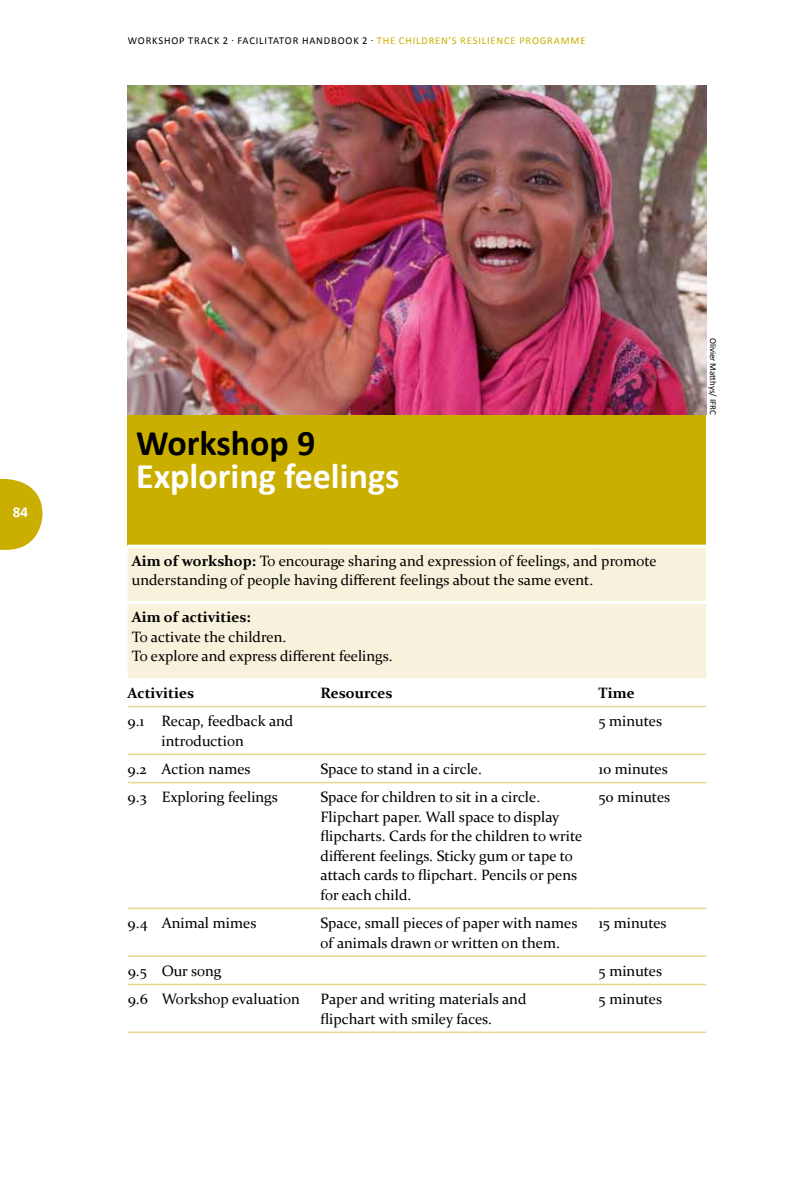
<style>
.page{position:relative;width:787px;height:1191px;background:#fff}
.page>*{position:absolute;margin:0;border:0;box-sizing:border-box;transform-origin:0 0}
.t1{font:700 36px "Calibri";color:#fff}
.t2{font:700 36px "Calibri";color:#000}
.t3{font:15px/19.5px "Constantia";color:#000}
.t4{font:700 15px "Constantia";color:#000}
.t5{font:700 15px "Calibri";color:#fff}
.t6{font:10.5px "Calibri";letter-spacing:.08em;color:#000}
.t7{font:9px "Calibri";color:#000}
.s1{color:#cbaf00}
.s2{font-weight:700}
</style>
<div class="page">
<div style="left:128px;top:412px;width:578px;height:134px;background:#cbaf00"></div>
<div style="left:128px;top:547px;width:578px;height:131px;background:#f8f2dd"></div>
<hr style="left:128px;top:544px;width:192px;height:3px;background:#fff">
<hr style="left:320px;top:544px;width:278px;height:3px;background:#fff">
<hr style="left:598px;top:544px;width:108px;height:3px;background:#fff">
<hr style="left:128px;top:601px;width:192px;height:3px;background:#fff">
<hr style="left:320px;top:601px;width:278px;height:3px;background:#fff">
<hr style="left:598px;top:601px;width:108px;height:3px;background:#fff">
<hr style="left:128px;top:706px;width:192px;height:1px;background:#e7d58a">
<hr style="left:320px;top:706px;width:278px;height:1px;background:#e7d58a">
<hr style="left:598px;top:706px;width:108px;height:1px;background:#e7d58a">
<hr style="left:128px;top:753px;width:192px;height:2px;background:#e7d58a">
<hr style="left:320px;top:753px;width:278px;height:2px;background:#e7d58a">
<hr style="left:598px;top:753px;width:108px;height:2px;background:#e7d58a">
<hr style="left:128px;top:782px;width:192px;height:1px;background:#e7d58a">
<hr style="left:320px;top:782px;width:278px;height:1px;background:#e7d58a">
<hr style="left:598px;top:782px;width:108px;height:1px;background:#e7d58a">
<hr style="left:128px;top:907px;width:192px;height:2px;background:#e7d58a">
<hr style="left:320px;top:907px;width:278px;height:2px;background:#e7d58a">
<hr style="left:598px;top:907px;width:108px;height:2px;background:#e7d58a">
<hr style="left:128px;top:955px;width:192px;height:2px;background:#e7d58a">
<hr style="left:320px;top:955px;width:278px;height:2px;background:#e7d58a">
<hr style="left:598px;top:955px;width:108px;height:2px;background:#e7d58a">
<hr style="left:128px;top:983px;width:192px;height:2px;background:#e7d58a">
<hr style="left:128px;top:1031px;width:192px;height:2px;background:#e7d58a">
<hr style="left:320px;top:983px;width:278px;height:2px;background:#e7d58a">
<hr style="left:320px;top:1031px;width:278px;height:2px;background:#e7d58a">
<hr style="left:598px;top:983px;width:108px;height:2px;background:#e7d58a">
<hr style="left:598px;top:1031px;width:108px;height:2px;background:#e7d58a">
<img style="left:128px;top:85px;width:578px;height:330px">
<svg style="left:0;top:479px;width:43px;height:71px"></svg>
<p class="t6" style="left:128px;top:34px;width:459px">WORKSHOP TRACK 2 · FACILITATOR HANDBOOK 2 · <span class="s1">THE CHILDREN’S RESILIENCE PROGRAMME</span></p>
<p class="t5" style="left:13px;top:502px;width:17px">84</p>
<h1 class="t2" style="left:136px;top:420px;width:181px">Workshop 9</h1>
<h1 class="t1" style="left:136px;top:453px;width:265px">Exploring feelings</h1>
<p class="t3" style="left:132px;top:550px;width:526px"><span class="s2">Aim of workshop:</span> To encourage sharing and expression of feelings, and promote understanding of people having different feelings about the same event.</p>
<p class="t4" style="left:132px;top:607px;width:120px">Aim of activities:</p>
<p class="t3" style="left:132px;top:626px;width:262px">To activate the children.<br>To explore and express different feelings.</p>
<p class="t4" style="left:128px;top:682px;width:68px">Activities</p>
<p class="t4" style="left:320px;top:682px;width:73px">Resources</p>
<p class="t4" style="left:598px;top:682px;width:38px">Time</p>
<p class="t3" style="left:162px;top:711px;width:133px;text-indent:-34px">9.1 Recap, feedback and introduction</p>
<p class="t3" style="left:598px;top:711px;width:65px">5 minutes</p>
<p class="t3" style="left:128px;top:758px;width:125px">9.2 Action names</p>
<p class="t3" style="left:320px;top:758px;width:163px">Space to stand in a circle.</p>
<p class="t3" style="left:598px;top:758px;width:71px">10 minutes</p>
<p class="t3" style="left:128px;top:787px;width:152px">9.3 Exploring feelings</p>
<p class="t3" style="left:320px;top:787px;width:263px">Space for children to sit in a circle.<br>Flipchart paper. Wall space to display flipcharts. Cards for the children to write different feelings. Sticky gum or tape to attach cards to flipchart. Pencils or pens for each child.</p>
<p class="t3" style="left:598px;top:787px;width:73px">50 minutes</p>
<p class="t3" style="left:128px;top:912px;width:130px">9.4 Animal mimes</p>
<p class="t3" style="left:320px;top:912px;width:258px">Space, small pieces of paper with names of animals drawn or written on them.</p>
<p class="t3" style="left:598px;top:912px;width:70px">15 minutes</p>
<p class="t3" style="left:128px;top:960px;width:95px">9.5 Our song</p>
<p class="t3" style="left:598px;top:960px;width:65px">5 minutes</p>
<p class="t3" style="left:128px;top:988px;width:174px">9.6 Workshop evaluation</p>
<p class="t3" style="left:320px;top:988px;width:207px">Paper and writing materials and flipchart with smiley faces.</p>
<p class="t3" style="left:598px;top:988px;width:65px">5 minutes</p>
<p class="t7" style="left:718px;top:337px;width:79px;rotate:90deg">OLIVIER MATTHYS/ IFRC</p>
</div>
